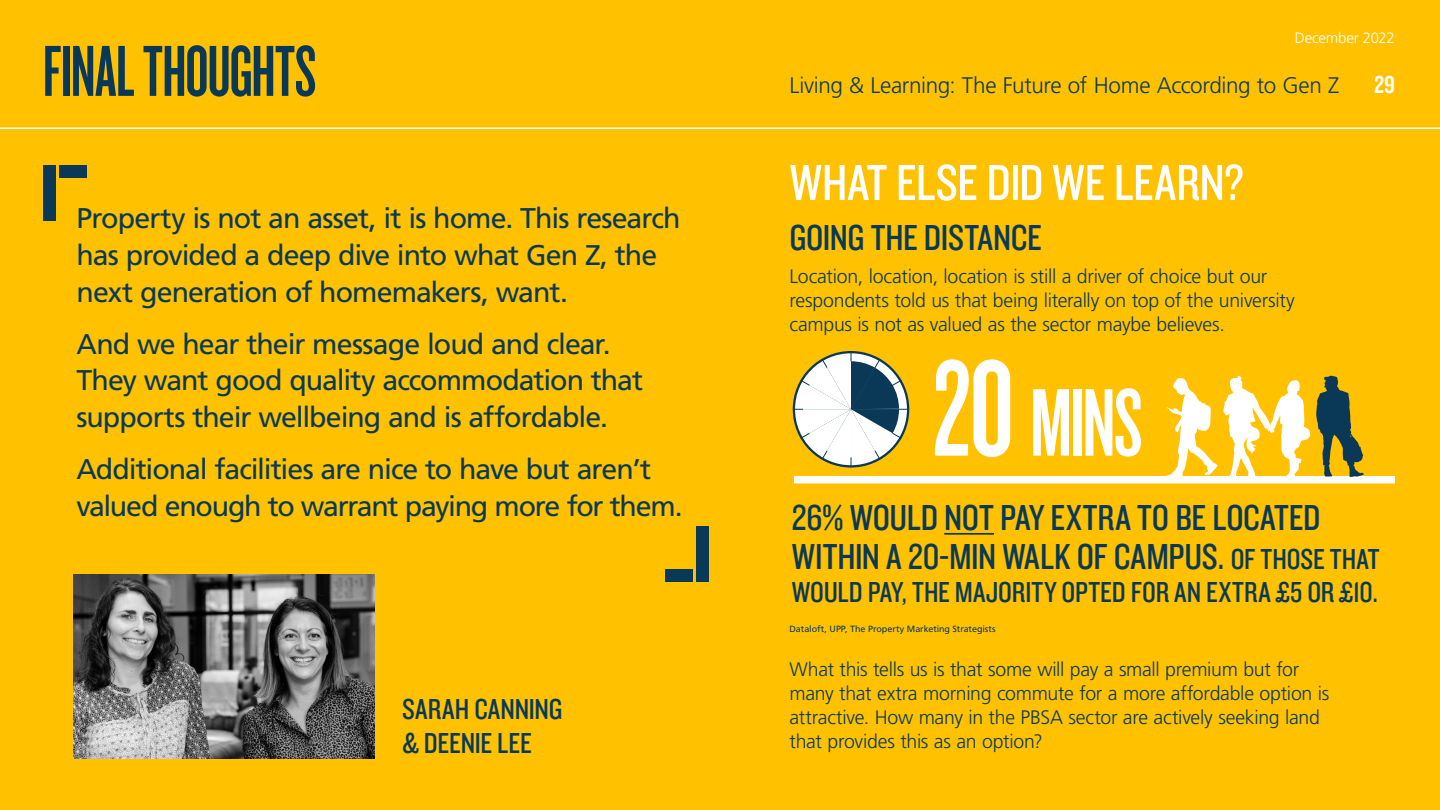
<style>
.page{position:relative;width:1440px;height:810px;background:#ffc100}
.page>*{position:absolute;margin:0;border:0;box-sizing:border-box;transform-origin:0 0}
.t1{font:99.75px "Knockout HTF47 Bantamweight";color:#fff}
.t2{font:75px "Knockout HTF47 Bantamweight";letter-spacing:-.01em;color:#093957}
.t3{font:52.5px "Knockout HTF29 Junior Liteweight";letter-spacing:-.005em;color:#fff}
.t4{font:37.5px/39px "Knockout HTF29 Junior Liteweight";letter-spacing:-.01em;color:#093957}
.t5{font:30px/34.5px "Knockout HTF29 Junior Liteweight";color:#093957}
.t6{font:28.5px/36.8px "Frutiger LT Std";letter-spacing:-.035em;color:#093957}
.t7{font:25.5px "Knockout HTF49 Liteweight";color:#fff}
.t8{font:300 22.5px "Frutiger LT Std";letter-spacing:-.02em;color:#093957}
.t9{font:300 19.5px/24px "Frutiger LT Std";letter-spacing:-.015em;color:#093957}
.t10{font:300 15px "Frutiger LT Std";letter-spacing:-.015em;color:#fff}
.t11{font:9px "Frutiger LT Std";letter-spacing:-.005em;color:#093957}
.s1{font-size:142.5px}
.s2{font-size:30px}
</style>
<div class="page">
<div style="left:697px;top:526px;width:12px;height:56px;background:#093957"></div>
<div style="left:665px;top:569px;width:28px;height:13px;background:#093957"></div>
<div style="left:43px;top:165px;width:13px;height:56px;background:#093957"></div>
<div style="left:59px;top:165px;width:28px;height:13px;background:#093957"></div>
<div style="left:794px;top:476px;width:601px;height:7px;background:#fff"></div>
<svg style="left:1166px;top:375px;width:198px;height:102px"></svg>
<hr style="left:0;top:128px;width:1440px;height:1px;background:#fff">
<hr style="left:944px;top:533px;width:50px;height:2px;background:#093957">
<svg style="left:792px;top:351px;width:118px;height:117px"></svg>
<img style="left:74px;top:574px;width:301px;height:185px">
<h2 class="t2" style="left:43px;top:34px;width:275px">FINAL THOUGHTS</h2>
<h3 class="t6" style="left:76px;top:200px;width:605px">Property is not an asset, it is home. This research has provided a deep dive into what Gen Z, the next generation of homemakers, want.</h3>
<h3 class="t6" style="left:76px;top:325px;width:568px">And we hear their message loud and clear.<br>They want good quality accommodation that supports their wellbeing and is affordable.</h3>
<h3 class="t6" style="left:76px;top:451px;width:608px">Additional facilities are nice to have but aren’t valued enough to warrant paying more for them.</h3>
<h3 class="t5" style="left:402px;top:693px;width:162px">SARAH CANNING &amp; DEENIE LEE</h3>
<p class="t10" style="left:1295px;top:29px;width:102px">December 2022</p>
<p class="t8" style="left:790px;top:73px;width:551px">Living &amp; Learning: The Future of Home According to Gen Z</p>
<h3 class="t7" style="left:1374px;top:72px;width:22px">29</h3>
<h3 class="t3" style="left:790px;top:156px;width:456px">WHAT ELSE DID WE LEARN?</h3>
<h3 class="t4" style="left:790px;top:219px;width:254px">GOING THE DISTANCE</h3>
<p class="t9" style="left:790px;top:265px;width:507px">Location, location, location is still a driver of choice but our respondents told us that being literally on top of the university campus is not as valued as the sector maybe believes.</p>
<h1 class="t1" style="left:933px;top:373px;width:211px"><span class="s1">2O</span> MINS</h1>
<h3 class="t4" style="left:792px;top:499px;width:589px">26% WOULD NOT PAY EXTRA TO BE LOCATED<br>WITHIN A 20-MIN WALK OF CAMPUS. <span class="s2">OF THOSE THAT</span></h3>
<h3 class="t5" style="left:792px;top:576px;width:588px">WOULD PAY, THE MAJORITY OPTED FOR AN EXTRA £5 OR £10.</h3>
<p class="t11" style="left:790px;top:623px;width:208px">Dataloft, UPP, The Property Marketing Strategists</p>
<p class="t9" style="left:790px;top:658px;width:541px">What this tells us is that some will pay a small premium but for many that extra morning commute for a more affordable option is attractive. How many in the PBSA sector are actively seeking land that provides this as an option?</p>
</div>
